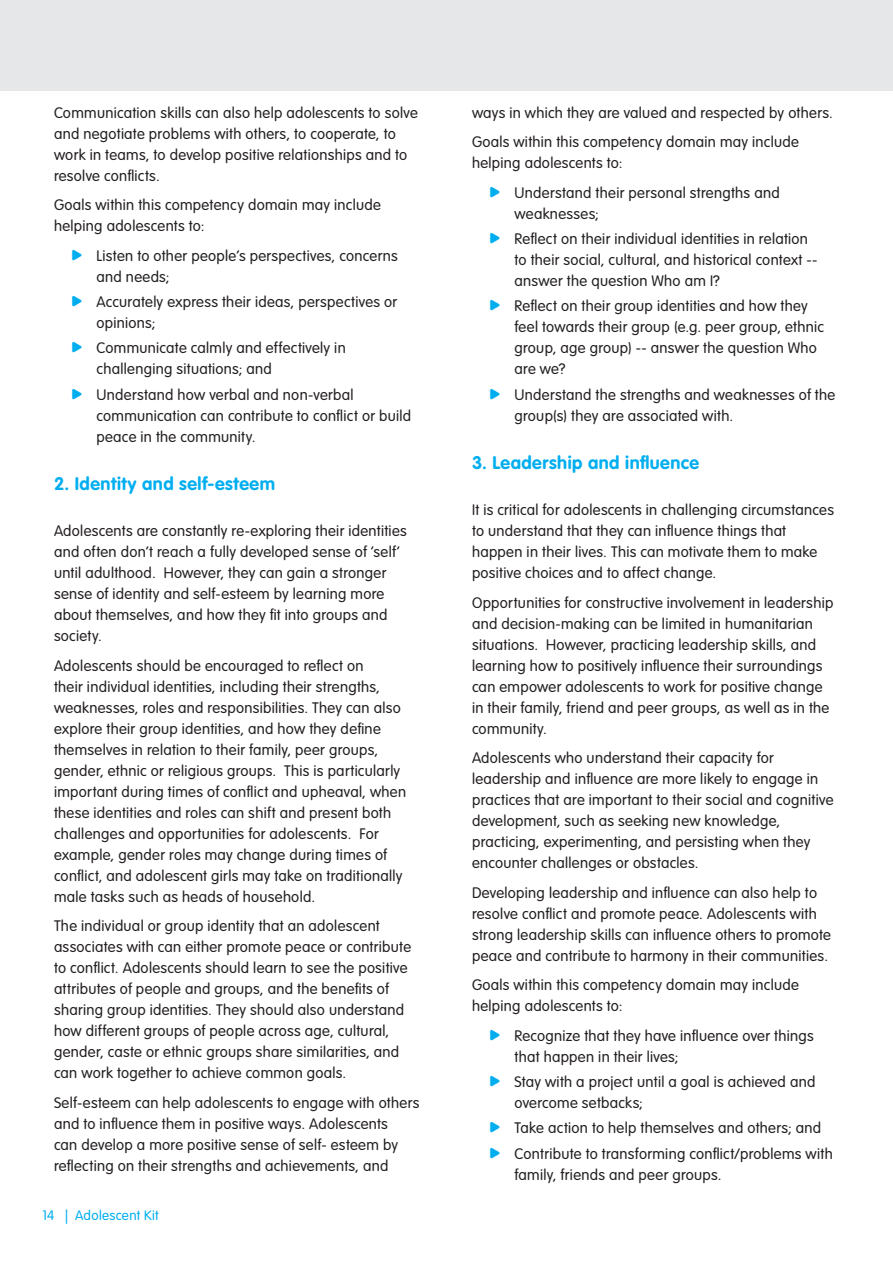
<style>
.page{position:relative;width:893px;height:1263px;background:#fff}
.page>*{position:absolute;margin:0;border:0;box-sizing:border-box;transform-origin:0 0}
.Subheading{font:700 18px "VAG Rounded Std";letter-spacing:.025em;color:#00aeef}
.Paragraph_Text{font:300 15px/21px "VAG Rounded Std";letter-spacing:.02em;color:#231f20}
.t1{font:300 13.5px "VAG Rounded Std";letter-spacing:.025em;color:#00aeef}
.s1{color:#00aeef}
</style>
<div class="page">
<div style="left:0;top:0;width:893px;height:91px;background:#e6e7e9"></div>
<p class="Paragraph_Text" style="left:54px;top:103px;width:365px">Communication skills can also help adolescents to solve and negotiate problems with others, to cooperate, to work in teams, to develop positive relationships and to resolve conflicts.</p>
<p class="Paragraph_Text" style="left:54px;top:195px;width:328px">Goals within this competency domain may include helping adolescents to:</p>
<p class="Paragraph_Text" style="left:97px;top:246px;width:303px;text-indent:-26px"><span class="s1">•</span> Listen to other people’s perspectives, concerns and needs;</p>
<p class="Paragraph_Text" style="left:97px;top:292px;width:302px;text-indent:-26px"><span class="s1">•</span> Accurately express their ideas, perspectives or opinions;</p>
<p class="Paragraph_Text" style="left:97px;top:338px;width:251px;text-indent:-26px"><span class="s1">•</span> Communicate calmly and effectively in challenging situations; and</p>
<p class="Paragraph_Text" style="left:97px;top:384px;width:316px;text-indent:-26px"><span class="s1">•</span> Understand how verbal and non-verbal communication can contribute to conflict or build peace in the community.</p>
<p class="Subheading" style="left:54px;top:473px;width:223px">2. Identity and self-esteem</p>
<p class="Paragraph_Text" style="left:54px;top:521px;width:354px">Adolescents are constantly re-exploring their identities and often don’t reach a fully developed sense of ‘self’ until adulthood. However, they can gain a stronger sense of identity and self-esteem by learning more about themselves, and how they fit into groups and society.</p>
<p class="Paragraph_Text" style="left:54px;top:655px;width:354px">Adolescents should be encouraged to reflect on<br>their individual identities, including their strengths, weaknesses, roles and responsibilities. They can also explore their group identities, and how they define themselves in relation to their family, peer groups, gender, ethnic or religious groups. This is particularly important during times of conflict and upheaval, when these identities and roles can shift and present both challenges and opportunities for adolescents. For example, gender roles may change during times of conflict, and adolescent girls may take on traditionally male tasks such as heads of household.</p>
<p class="Paragraph_Text" style="left:54px;top:916px;width:359px">The individual or group identity that an adolescent associates with can either promote peace or contribute to conflict. Adolescents should learn to see the positive attributes of people and groups, and the benefits of sharing group identities. They should also understand how different groups of people across age, cultural, gender, caste or ethnic groups share similarities, and can work together to achieve common goals.</p>
<p class="Paragraph_Text" style="left:54px;top:1092px;width:367px">Self-esteem can help adolescents to engage with others and to influence them in positive ways. Adolescents<br>can develop a more positive sense of self- esteem by reflecting on their strengths and achievements, and</p>
<p class="t1" style="left:43px;top:1208px;width:118px">14 | Adolescent Kit</p>
<p class="Paragraph_Text" style="left:472px;top:103px;width:362px">ways in which they are valued and respected by others.</p>
<p class="Paragraph_Text" style="left:472px;top:132px;width:328px">Goals within this competency domain may include helping adolescents to:</p>
<p class="Paragraph_Text" style="left:514px;top:183px;width:267px;text-indent:-26px"><span class="s1">•</span> Understand their personal strengths and weaknesses;</p>
<p class="Paragraph_Text" style="left:514px;top:229px;width:304px;text-indent:-26px"><span class="s1">•</span> Reflect on their individual identities in relation to their social, cultural, and historical context -- answer the question Who am I?</p>
<p class="Paragraph_Text" style="left:514px;top:296px;width:311px;text-indent:-26px"><span class="s1">•</span> Reflect on their group identities and how they feel towards their group (e.g. peer group, ethnic group, age group) -- answer the question Who are we?</p>
<p class="Paragraph_Text" style="left:514px;top:384px;width:322px;text-indent:-26px"><span class="s1">•</span> Understand the strengths and weaknesses of the group(s) they are associated with.</p>
<p class="Subheading" style="left:472px;top:452px;width:229px">3. Leadership and influence</p>
<p class="Paragraph_Text" style="left:472px;top:500px;width:364px">It is critical for adolescents in challenging circumstances to understand that they can influence things that happen in their lives. This can motivate them to make positive choices and to affect change.</p>
<p class="Paragraph_Text" style="left:472px;top:592px;width:363px">Opportunities for constructive involvement in leadership and decision-making can be limited in humanitarian situations. However, practicing leadership skills, and learning how to positively influence their surroundings can empower adolescents to work for positive change in their family, friend and peer groups, as well as in the community.</p>
<p class="Paragraph_Text" style="left:472px;top:748px;width:363px">Adolescents who understand their capacity for leadership and influence are more likely to engage in practices that are important to their social and cognitive development, such as seeking new knowledge, practicing, experimenting, and persisting when they encounter challenges or obstacles.</p>
<p class="Paragraph_Text" style="left:472px;top:882px;width:360px">Developing leadership and influence can also help to resolve conflict and promote peace. Adolescents with strong leadership skills can influence others to promote peace and contribute to harmony in their communities.</p>
<p class="Paragraph_Text" style="left:472px;top:975px;width:328px">Goals within this competency domain may include helping adolescents to:</p>
<p class="Paragraph_Text" style="left:514px;top:1025px;width:301px;text-indent:-26px"><span class="s1">•</span> Recognize that they have influence over things that happen in their lives;</p>
<p class="Paragraph_Text" style="left:514px;top:1072px;width:302px;text-indent:-26px"><span class="s1">•</span> Stay with a project until a goal is achieved and overcome setbacks;</p>
<p class="Paragraph_Text" style="left:489px;top:1118px;width:334px"><span class="s1">•</span> Take action to help themselves and others; and</p>
<p class="Paragraph_Text" style="left:514px;top:1143px;width:320px;text-indent:-26px"><span class="s1">•</span> Contribute to transforming conflict/problems with family, friends and peer groups.</p>
</div>
